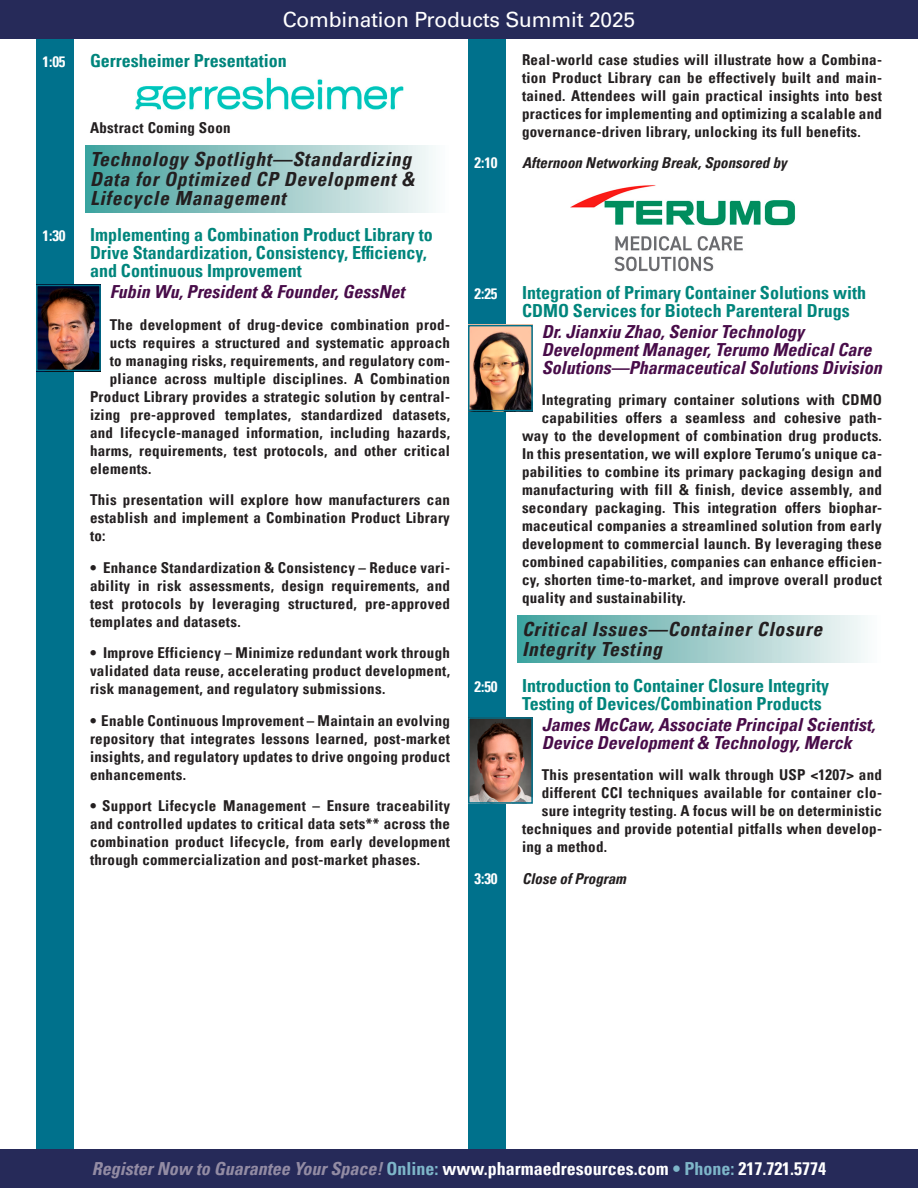
<style>
.page{position:relative;width:918px;height:1188px;background:#fff}
.page>*{position:absolute;margin:0;border:0;box-sizing:border-box;transform-origin:0 0}
.t1{font:21px "Univers LT Pro 55 Roman";letter-spacing:-.01em;color:#fff}
.t2{font:italic 700 condensed 19.5px/19.5px "Univers LT Pro";letter-spacing:.04em;color:#231f20}
.t3{font:700 condensed 18px/18px "Univers LT Pro";color:#00857c}
.Speaker{font:italic 700 condensed 18px/18px "Univers LT Pro";color:#480c49}
.t4{font:700 condensed 18px "Univers LT Pro";color:#fff}
.body_copy{font:700 condensed 15px/18px "Univers LT Pro";letter-spacing:.02em;color:#231f20;text-align:justify}
.Break_head{font:italic 700 condensed 15px "Univers LT Pro";color:#231f20}
.Break_head-2{font:700 condensed 15px "Univers LT Pro";color:#fff}
.s1{font-style:italic;color:#938ca4}
.s2{color:#7eb6c9}
</style>
<div class="page">
<div style="left:36px;top:0;width:37px;height:1188px;background:#00718c"></div>
<div style="left:468px;top:0;width:37px;height:1188px;background:#00718c"></div>
<div style="left:0;top:0;width:918px;height:39px;background:#262a59"></div>
<div style="left:0;top:1149px;width:918px;height:39px;background:#262a59"></div>
<div style="left:518px;top:616px;width:364px;height:47px;background:linear-gradient(to right,#41a09c,#fbfafa)"></div>
<div style="left:86px;top:146px;width:364px;height:66px;background:linear-gradient(to right,#41a09c,#fbfafa)"></div>
<img style="left:39px;top:288px;width:59px;height:80px">
<div style="left:36px;top:285px;width:65px;height:86px;border:2px solid #00718c"></div>
<img style="left:471px;top:720px;width:59px;height:81px">
<div style="left:468px;top:717px;width:65px;height:87px;border:2px solid #00718c"></div>
<img style="left:471px;top:328px;width:59px;height:80px">
<div style="left:468px;top:325px;width:65px;height:86px;border:2px solid #00718c"></div>
<img style="left:570px;top:185px;width:226px;height:87px">
<img style="left:135px;top:77px;width:269px;height:33px">
<h1 class="t1" style="left:283px;top:5px;width:354px">Combination Products Summit 2025</h1>
<p class="body_copy" style="left:522px;top:50px;width:362px">Real-world case studies will illustrate how a Combina&shy;tion Product Library can be effectively built and main&shy;tained. Attendees will gain practical insights into best practices for implementing and optimizing a scalable and governance-driven library, unlocking its full benefits.</p>
<p class="Break_head-2" style="left:474px;top:154px;width:25px">2:10</p>
<p class="Break_head" style="left:522px;top:154px;width:266px">Afternoon Networking Break, Sponsored by</p>
<p class="Break_head-2" style="left:42px;top:52px;width:25px">1:05</p>
<p class="t3" style="left:90px;top:51px;width:198px">Gerresheimer Presentation</p>
<p class="body_copy" style="left:90px;top:118px;width:142px">Abstract Coming Soon</p>
<p class="t2" style="left:90px;top:149px;width:326px">Technology Spotlight—Standardizing<br>Data for Optimized CP Development &amp;<br>Lifecycle Management</p>
<p class="Break_head-2" style="left:42px;top:226px;width:25px">1:30</p>
<p class="t3" style="left:90px;top:225px;width:344px">Implementing a Combination Product Library to<br>Drive Standardization, Consistency, Efficiency, and Continuous Improvement</p>
<p class="Speaker" style="left:110px;top:282px;width:296px">Fubin Wu, President &amp; Founder, GessNet</p>
<p class="body_copy" style="left:110px;top:315px;width:342px">The development of drug-device combination prod-</p>
<p class="body_copy" style="left:110px;top:333px;width:342px">ucts requires a structured and systematic approach</p>
<p class="body_copy" style="left:110px;top:351px;width:342px">to managing risks, requirements, and regulatory com-</p>
<p class="body_copy" style="left:110px;top:369px;width:342px">pliance across multiple disciplines. A Combination</p>
<p class="body_copy" style="left:90px;top:387px;width:362px">Product Library provides a strategic solution by central-</p>
<p class="body_copy" style="left:90px;top:405px;width:362px">izing pre-approved templates, standardized datasets,</p>
<p class="body_copy" style="left:90px;top:423px;width:362px">and lifecycle-managed information, including hazards,</p>
<p class="body_copy" style="left:90px;top:441px;width:362px">harms, requirements, test protocols, and other critical</p>
<p class="body_copy" style="left:90px;top:459px;width:63px">elements.</p>
<p class="body_copy" style="left:90px;top:490px;width:361px">This presentation will explore how manufacturers can establish and implement a Combination Product Library to:</p>
<p class="body_copy" style="left:90px;top:558px;width:362px">• Enhance Standardization &amp; Consistency – Reduce vari&shy;ability in risk assessments, design requirements, and test protocols by leveraging structured, pre-approved templates and datasets.</p>
<p class="body_copy" style="left:90px;top:643px;width:362px">• Improve Efficiency – Minimize redundant work through validated data reuse, accelerating product development, risk management, and regulatory submissions.</p>
<p class="body_copy" style="left:90px;top:711px;width:362px">• Enable Continuous Improvement – Maintain an evolving repository that integrates lessons learned, post-market insights, and regulatory updates to drive ongoing product enhancements.</p>
<p class="body_copy" style="left:90px;top:796px;width:362px">• Support Lifecycle Management – Ensure traceability and controlled updates to critical data sets** across the combination product lifecycle, from early development through commercialization and post-market phases.</p>
<p class="Break_head-2" style="left:474px;top:284px;width:25px">2:25</p>
<p class="t3" style="left:522px;top:283px;width:346px">Integration of Primary Container Solutions with<br>CDMO Services for Biotech Parenteral Drugs</p>
<p class="Speaker" style="left:542px;top:322px;width:342px">Dr. Jianxiu Zhao, Senior Technology<br>Development Manager, Terumo Medical Care<br>Solutions—Pharmaceutical Solutions Division</p>
<p class="body_copy" style="left:542px;top:391px;width:342px">Integrating primary container solutions with CDMO</p>
<p class="body_copy" style="left:542px;top:409px;width:342px">capabilities offers a seamless and cohesive path-</p>
<p class="body_copy" style="left:522px;top:427px;width:361px">way to the development of combination drug products.</p>
<p class="body_copy" style="left:522px;top:445px;width:361px">In this presentation, we will explore Terumo’s unique ca-</p>
<p class="body_copy" style="left:522px;top:463px;width:362px">pabilities to combine its primary packaging design and</p>
<p class="body_copy" style="left:522px;top:481px;width:362px">manufacturing with fill &amp; finish, device assembly, and</p>
<p class="body_copy" style="left:522px;top:499px;width:361px">secondary packaging. This integration offers biophar-</p>
<p class="body_copy" style="left:522px;top:517px;width:361px">maceutical companies a streamlined solution from early</p>
<p class="body_copy" style="left:522px;top:535px;width:362px">development to commercial launch. By leveraging these</p>
<p class="body_copy" style="left:522px;top:553px;width:361px">combined capabilities, companies can enhance efficien-</p>
<p class="body_copy" style="left:522px;top:571px;width:362px">cy, shorten time-to-market, and improve overall product</p>
<p class="body_copy" style="left:522px;top:589px;width:165px">quality and sustainability.</p>
<p class="t2" style="left:522px;top:619px;width:302px">Critical Issues—Container Closure<br>Integrity Testing</p>
<p class="Break_head-2" style="left:474px;top:677px;width:25px">2:50</p>
<p class="t3" style="left:522px;top:676px;width:309px">Introduction to Container Closure Integrity<br>Testing of Devices/Combination Products</p>
<p class="Speaker" style="left:542px;top:715px;width:335px">James McCaw, Associate Principal Scientist,<br>Device Development &amp; Technology, Merck</p>
<p class="body_copy" style="left:542px;top:766px;width:342px">This presentation will walk through USP &lt;1207&gt; and</p>
<p class="body_copy" style="left:542px;top:784px;width:342px">different CCI techniques available for container clo-</p>
<p class="body_copy" style="left:542px;top:802px;width:342px">sure integrity testing. A focus will be on deterministic</p>
<p class="body_copy" style="left:522px;top:820px;width:361px">techniques and provide potential pitfalls when develop-</p>
<p class="body_copy" style="left:522px;top:838px;width:87px">ing a method.</p>
<p class="Break_head-2" style="left:474px;top:869px;width:25px">3:30</p>
<p class="Break_head" style="left:522px;top:869px;width:106px">Close of Program</p>
<p class="t4" style="left:92px;top:1158px;width:736px"><span class="s1">Register Now to Guarantee Your Space!</span> <span class="s2">Online:</span> www.pharmaedresources.com <span class="s2">• Phone:</span> 217.721.5774</p>
</div>
